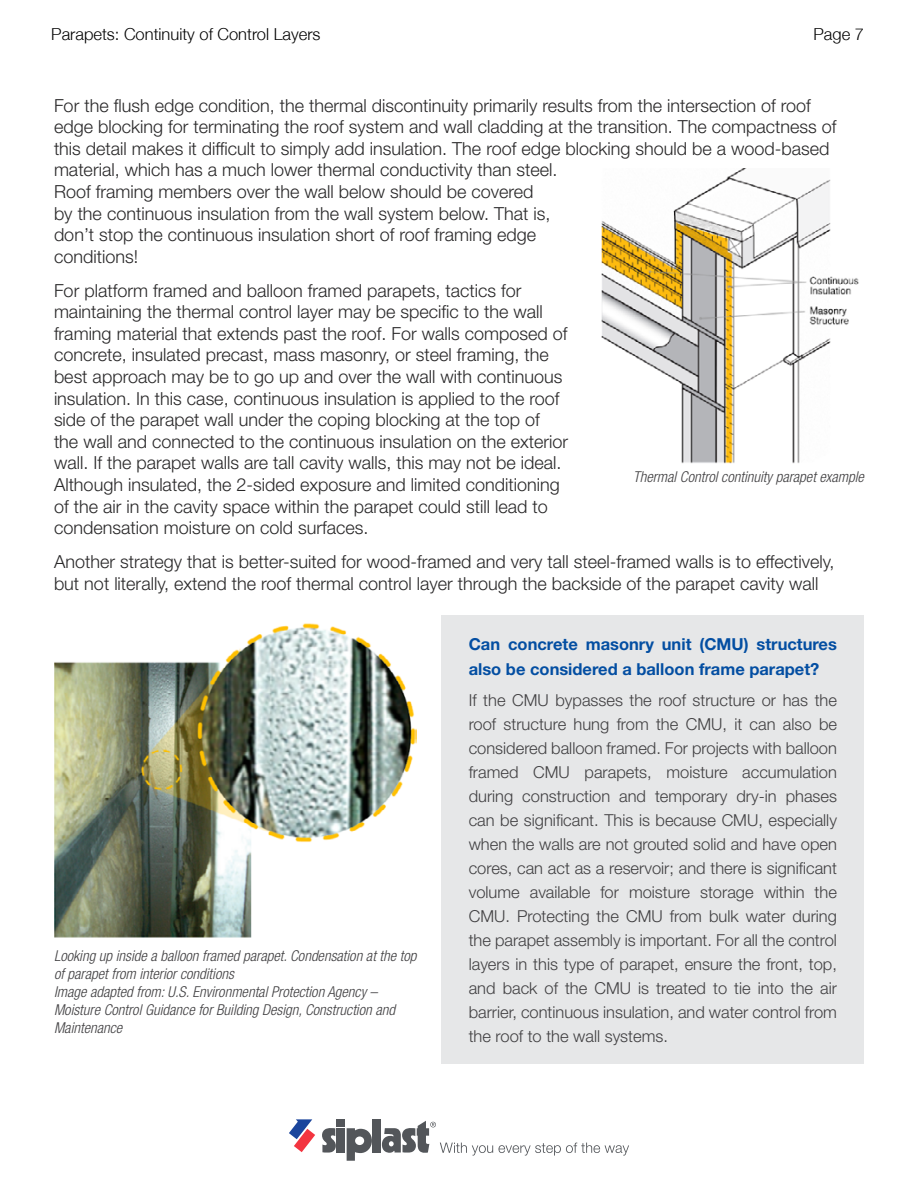
<style>
.page{position:relative;width:918px;height:1188px;background:#fff}
.page>*{position:absolute;margin:0;border:0;box-sizing:border-box;transform-origin:0 0}
.t1{font:300 18px/21.6px "Helvetica Neue LT Std";color:#292829}
.t2{font:300 16.5px/24px "Helvetica Neue LT Std";color:#414042;text-align:justify}
.t3{font:700 16.5px/25.5px "Helvetica Neue LT Std";color:#034ea2}
.t4{font:300 16.5px "Helvetica Neue";color:#000}
.t5{font:italic 300 condensed 15px/18px "Helvetica Neue LT Std";color:#414042}
</style>
<div class="page">
<svg style="left:289px;top:1119px;width:26px;height:33px"></svg>
<div style="left:337px;top:1128px;width:8px;height:25px;background:#53565a"></div>
<div style="left:337px;top:1119px;width:8px;height:8px;background:#53565a"></div>
<svg style="left:322px;top:1128px;width:14px;height:25px"></svg>
<div style="left:373px;top:1119px;width:8px;height:34px;background:#53565a"></div>
<svg style="left:347px;top:1128px;width:25px;height:33px"></svg>
<svg style="left:382px;top:1121px;width:247px;height:35px"></svg>
<img style="left:601px;top:168px;width:258px;height:296px">
<div style="left:604px;top:438px;width:32px;height:23px;background:#fff"></div>
<img style="left:54px;top:623px;width:363px;height:314px">
<div style="left:442px;top:616px;width:422px;height:448px;background:#e6e7e8"></div>
<p class="t4" style="left:51px;top:24px;width:271px">Parapets: Continuity of Control Layers</p>
<p class="t4" style="left:814px;top:24px;width:52px">Page 7</p>
<p class="t1" style="left:54px;top:94px;width:784px">For the flush edge condition, the thermal discontinuity primarily results from the intersection of roof edge blocking for terminating the roof system and wall cladding at the transition. The compactness of this detail makes it difficult to simply add insulation. The roof edge blocking should be a wood-based material, which has a much lower thermal conductivity than steel.<br>Roof framing members over the wall below should be covered<br>by the continuous insulation from the wall system below. That is,<br>don’t stop the continuous insulation short of roof framing edge<br>conditions!</p>
<p class="t1" style="left:54px;top:279px;width:516px">For platform framed and balloon framed parapets, tactics for maintaining the thermal control layer may be specific to the wall framing material that extends past the roof. For walls composed of concrete, insulated precast, mass masonry, or steel framing, the best approach may be to go up and over the wall with continuous insulation. In this case, continuous insulation is applied to the roof side of the parapet wall under the coping blocking at the top of the wall and connected to the continuous insulation on the exterior wall. If the parapet walls are tall cavity walls, this may not be ideal.<br>Although insulated, the 2-sided exposure and limited conditioning of the air in the cavity space within the parapet could still lead to condensation moisture on cold surfaces.</p>
<p class="t1" style="left:54px;top:550px;width:782px">Another strategy that is better-suited for wood-framed and very tall steel-framed walls is to effectively, but not literally, extend the roof thermal control layer through the backside of the parapet cavity wall</p>
<p class="t5" style="left:633px;top:468px;width:232px">Thermal Control continuity parapet example</p>
<p class="t5" style="left:54px;top:947px;width:364px">Looking up inside a balloon framed parapet. Condensation at the top of parapet from interior conditions<br>Image adapted from: U.S. Environmental Protection Agency – Moisture Control Guidance for Building Design, Construction and Maintenance</p>
<p class="t3" style="left:469px;top:631px;width:370px">Can concrete masonry unit (CMU) structures also be considered a balloon frame parapet?</p>
<p class="t2" style="left:469px;top:688px;width:370px">If the CMU bypasses the roof structure or has the roof structure hung from the CMU, it can also be considered balloon framed. For projects with balloon framed CMU parapets, moisture accumulation during construction and temporary dry-in phases can be significant. This is because CMU, especially when the walls are not grouted solid and have open cores, can act as a reservoir; and there is significant volume available for moisture storage within the CMU. Protecting the CMU from bulk water during the parapet assembly is important. For all the control layers in this type of parapet, ensure the front, top, and back of the CMU is treated to tie into the air barrier, continuous insulation, and water control from the roof to the wall systems.</p>
</div>
